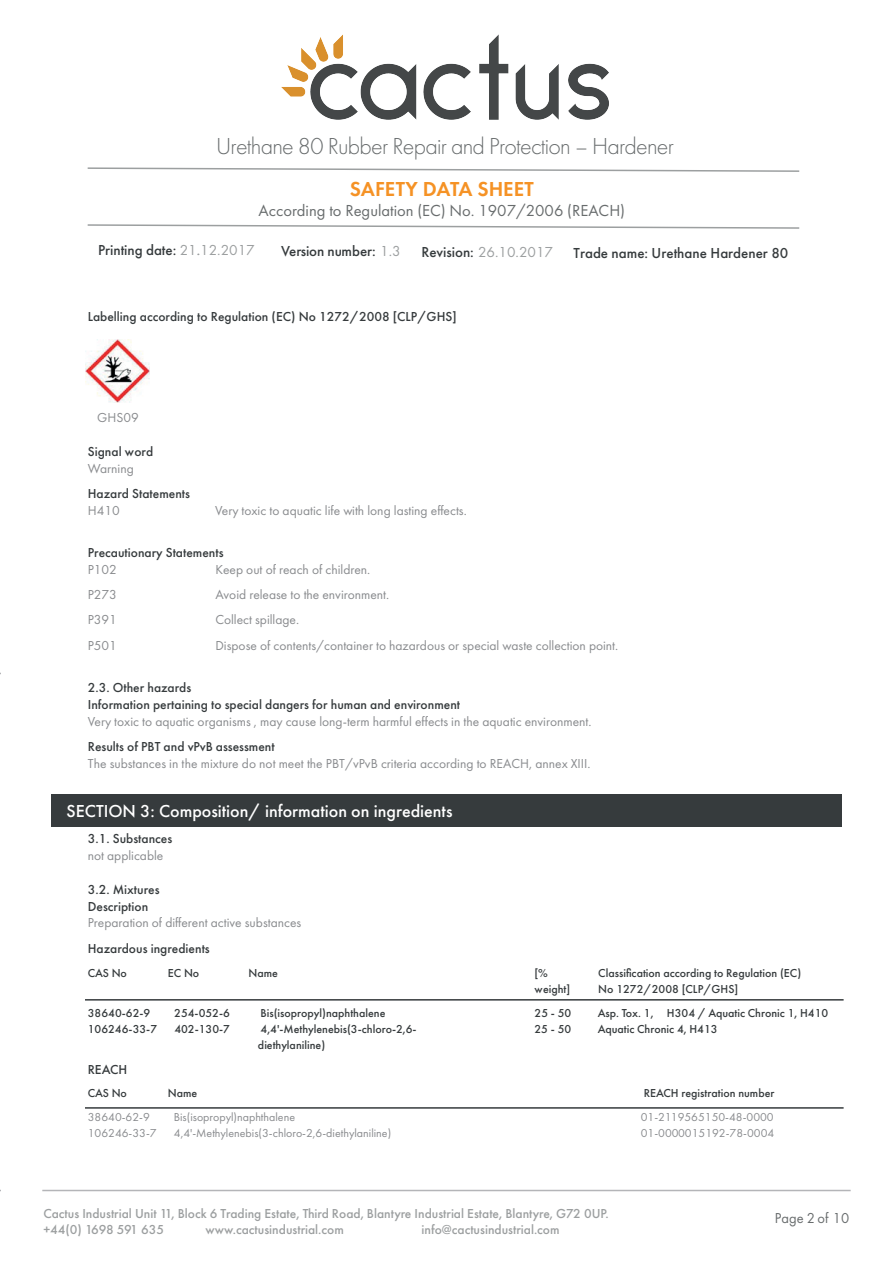
<style>
.page{position:relative;width:893px;height:1263px;background:#fff}
.page>*{position:absolute;margin:0;border:0;box-sizing:border-box;transform-origin:0 0}
.t1{font:300 24px "Futura PT";letter-spacing:-.03em;color:#686c6d}
.t2{font:600 21px "Futura PT";color:#f59225}
.t3{font:500 18px "Futura PT";color:#fff}
.t4{font:16.5px "Futura PT";color:#686c6d}
.t5{font:500 15px "Futura PT";color:#363b3d}
.t6{font:15px "Futura PT";color:#9c9fa0}
.t7{font:15px "Futura PT";color:#686c6d}
.t8{font:13.5px "Futura PT";color:#898b8e}
.t9{font:500 13.5px/16.8px "Futura PT";color:#363b3d}
.t10{font:500 13.5px/16.2px "Futura PT";color:#9c9fa0}
.t11{font:500 12px/15.8px "Futura PT";color:#363b3d}
.t12{font:12px "Futura PT";color:#898b8e}
.s1{font-weight:400;color:#9c9fa0}
.s2{font-weight:500;color:#363b3d}
</style>
<div class="page">
<div style="left:51px;top:794px;width:790px;height:33px;background:#363b3d"></div>
<hr style="left:42px;top:1190px;width:808px;height:1px;background:#b4b5b8">
<img style="left:85px;top:339px;width:64px;height:64px">
<hr style="left:85px;top:1107px;width:758px;height:2px;background:#363b3d">
<hr style="left:85px;top:999px;width:758px;height:2px;background:#363b3d">
<img style="left:281px;top:34px;width:328px;height:86px">
<svg style="left:87px;top:167px;width:713px;height:5px"></svg>
<svg style="left:87px;top:224px;width:713px;height:5px"></svg>
<h1 class="t1" style="left:216px;top:132px;width:459px">Urethane 80 Rubber Repair and Protection – Hardener</h1>
<h2 class="t2" style="left:350px;top:175px;width:185px">SAFETY DATA SHEET</h2>
<p class="t4" style="left:259px;top:200px;width:368px">According to Regulation (EC) No. 1907/2006 (REACH)</p>
<p class="t5" style="left:98px;top:241px;width:158px">Printing date: <span class="s1">21 12.2017</span></p>
<p class="t6" style="left:197px;top:241px;width:5px">.</p>
<p class="t5" style="left:281px;top:242px;width:121px">Version number: <span class="s1">1.3</span></p>
<p class="t6" style="left:421px;top:243px;width:133px"><span class="s2">Revision:</span> 26.10.2017</p>
<p class="t5" style="left:573px;top:244px;width:216px">Trade name: Urethane Hardener 80</p>
<p class="t9" style="left:88px;top:308px;width:370px">Labelling according to Regulation (EC) No 1272/2008 [CLP/GHS]</p>
<p class="t8" style="left:97px;top:409px;width:43px">GHS09</p>
<p class="t9" style="left:88px;top:443px;width:67px">Signal word</p>
<p class="t8" style="left:88px;top:460px;width:48px">Warning</p>
<p class="t9" style="left:88px;top:485px;width:104px">Hazard Statements</p>
<p class="t8" style="left:88px;top:502px;width:33px">H410</p>
<p class="t8" style="left:215px;top:502px;width:253px">Very toxic to aquatic life with long lasting effects.</p>
<p class="t9" style="left:88px;top:544px;width:137px">Precautionary Statements</p>
<p class="t8" style="left:88px;top:561px;width:31px">P102</p>
<p class="t8" style="left:215px;top:561px;width:156px">Keep out of reach of children.</p>
<p class="t8" style="left:88px;top:587px;width:31px">P273</p>
<p class="t8" style="left:215px;top:587px;width:175px">Avoid release to the environment.</p>
<p class="t8" style="left:88px;top:612px;width:31px">P391</p>
<p class="t8" style="left:215px;top:612px;width:85px">Collect spillage.</p>
<p class="t8" style="left:88px;top:637px;width:31px">P501</p>
<p class="t8" style="left:215px;top:637px;width:404px">Dispose of contents/container to hazardous or special waste collection point.</p>
<p class="t9" style="left:88px;top:679px;width:374px">2.3. Other hazards<br>Information pertaining to special dangers for human and environment</p>
<p class="t8" style="left:88px;top:713px;width:505px">Very toxic to aquatic organisms , may cause long-term harmful effects in the aquatic environment.</p>
<p class="t9" style="left:88px;top:738px;width:188px">Results of PBT and vPvB assessment</p>
<p class="t8" style="left:88px;top:755px;width:504px">The substances in the mixture do not meet the PBT/vPvB criteria according to REACH, annex XIII.</p>
<h3 class="t3" style="left:67px;top:801px;width:387px">SECTION 3: Composition/ information on ingredients</h3>
<p class="t9" style="left:88px;top:830px;width:86px">3.1. Substances</p>
<p class="t8" style="left:88px;top:847px;width:77px">not applicable</p>
<p class="t9" style="left:88px;top:881px;width:73px">3.2. Mixtures<br>Description</p>
<p class="t8" style="left:88px;top:915px;width:215px">Preparation of different active substances</p>
<p class="t9" style="left:88px;top:940px;width:123px">Hazardous ingredients</p>
<p class="t11" style="left:88px;top:965px;width:41px">CAS No</p>
<p class="t11" style="left:168px;top:965px;width:33px">EC No</p>
<p class="t11" style="left:248px;top:965px;width:31px">Name</p>
<p class="t11" style="left:534px;top:965px;width:37px">[% weight]</p>
<p class="t11" style="left:598px;top:965px;width:204px">Classification according to Regulation (EC)<br>No 1272/2008 [CLP/GHS]</p>
<p class="t11" style="left:88px;top:1005px;width:64px">38640-62-9</p>
<p class="t11" style="left:174px;top:1005px;width:57px">254-052-6</p>
<p class="t11" style="left:260px;top:1005px;width:126px">Bis(isopropyl)naphthalene</p>
<p class="t11" style="left:534px;top:1005px;width:38px">25 - 50</p>
<p class="t11" style="left:598px;top:1005px;width:232px">Asp. Tox. 1, H304 / Aquatic Chronic 1, H410</p>
<p class="t11" style="left:88px;top:1021px;width:71px">106246-33-7</p>
<p class="t11" style="left:174px;top:1021px;width:57px">402-130-7</p>
<p class="t11" style="left:258px;top:1021px;width:160px">4,4'-Methylenebis(3-chloro-2,6- diethylaniline)</p>
<p class="t11" style="left:534px;top:1021px;width:38px">25 - 50</p>
<p class="t11" style="left:598px;top:1021px;width:121px">Aquatic Chronic 4, H413</p>
<p class="t9" style="left:88px;top:1061px;width:41px">REACH</p>
<p class="t11" style="left:88px;top:1086px;width:41px">CAS No</p>
<p class="t11" style="left:168px;top:1086px;width:31px">Name</p>
<p class="t11" style="left:643px;top:1086px;width:132px">REACH registration number</p>
<p class="t12" style="left:88px;top:1110px;width:64px">38640-62-9</p>
<p class="t12" style="left:174px;top:1110px;width:123px">Bis(isopropyl)naphthalene</p>
<p class="t12" style="left:640px;top:1110px;width:134px">01-2119565150-48-0000</p>
<p class="t12" style="left:88px;top:1126px;width:70px">106246-33-7</p>
<p class="t12" style="left:174px;top:1126px;width:219px">4,4'-Methylenebis(3-chloro-2,6-diethylaniline)</p>
<p class="t12" style="left:640px;top:1126px;width:135px">01-0000015192-78-0004</p>
<p class="t10" style="left:43px;top:1205px;width:566px">Cactus Industrial Unit 11, Block 6 Trading Estate, Third Road, Blantyre Industrial Estate, Blantyre, G72 0UP. +44(0) 1698 591 635</p>
<p class="t10" style="left:205px;top:1221px;width:140px">www.cactusindustrial.com</p>
<p class="t10" style="left:421px;top:1221px;width:139px">info@cactusindustrial.com</p>
<p class="t7" style="left:775px;top:1209px;width:76px">Page 2 of 10</p>
</div>
